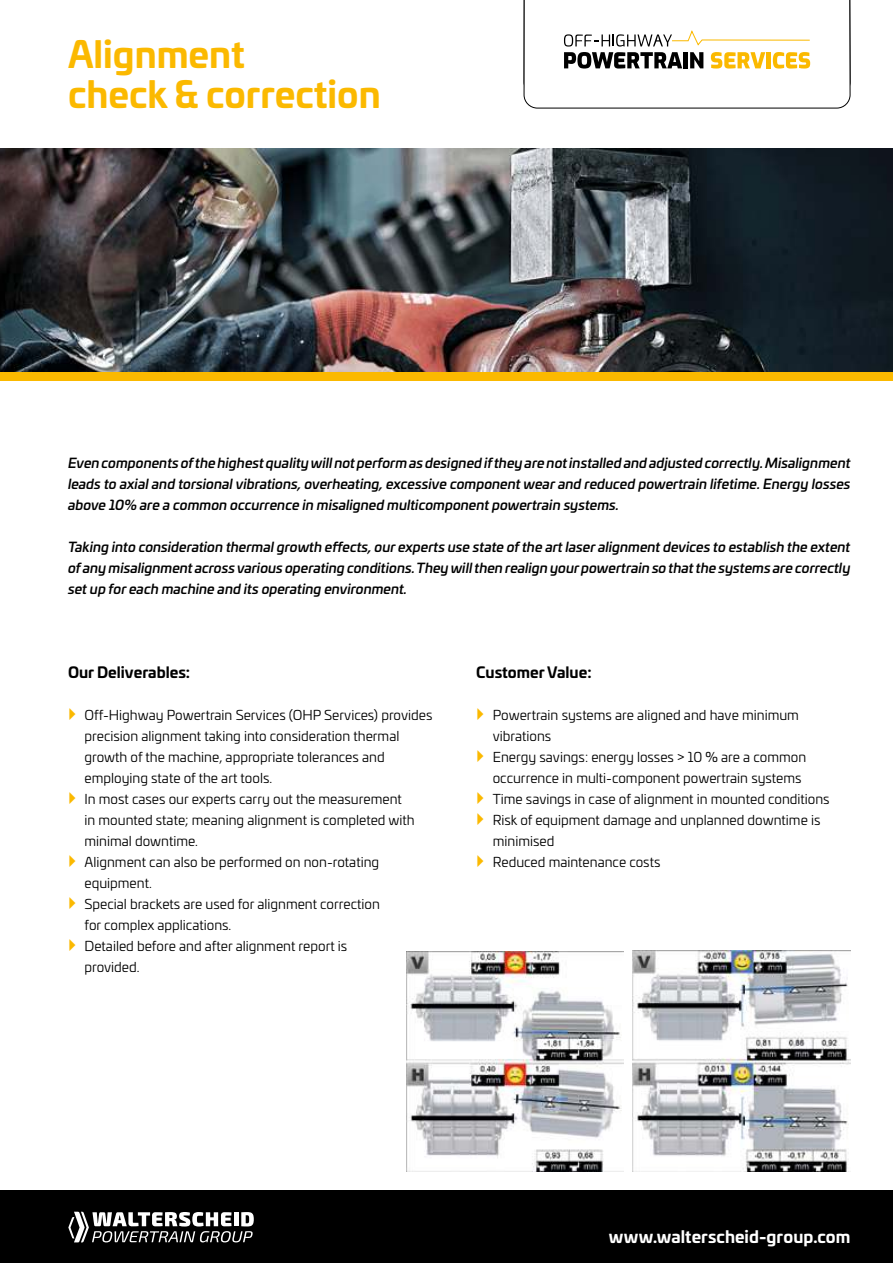
<style>
.page{position:relative;width:893px;height:1263px;background:#fff}
.page>*{position:absolute;margin:0;border:0;box-sizing:border-box;transform-origin:0 0}
.t1{font:700 36px/40.5px "Univia Pro";color:#fbb900}
.t2{font:700 16.5px "Univia Pro";color:#fff}
.t3{font:700 15px "Univia Pro";color:#000}
.t4{font:13.5px/21px "Univia Pro";color:#000}
.t5{font:italic 500 13.5px/21px "Univia Pro";color:#000;text-align:justify}
</style>
<div class="page">
<div style="left:0;top:1191px;width:893px;height:72px;background:#000"></div>
<svg style="left:524px;top:0;width:326px;height:108px"></svg>
<svg style="left:68px;top:1212px;width:186px;height:30px"></svg>
<img style="left:0;top:149px;width:893px;height:223px">
<div style="left:0;top:372px;width:893px;height:8px;background:#fbb900"></div>
<img style="left:406px;top:951px;width:218px;height:220px">
<img style="left:633px;top:950px;width:217px;height:221px">
<h1 class="t1" style="left:68px;top:37px;width:314px">Alignment<br>check &amp; correction</h1>
<p class="t5" style="left:68px;top:453px;width:784px">Even components of the highest quality will not perform as designed if they are not installed and adjusted correctly. Misalignment leads to axial and torsional vibrations, overheating, excessive component wear and reduced powertrain lifetime. Energy losses above 10% are a common occurrence in misaligned multicomponent powertrain systems.</p>
<p class="t5" style="left:68px;top:537px;width:784px">Taking into consideration thermal growth effects, our experts use state of the art laser alignment devices to establish the extent of any misalignment across various operating conditions. They will then realign your powertrain so that the systems are correctly set up for each machine and its operating environment.</p>
<p class="t3" style="left:68px;top:666px;width:124px">Our Deliverables:</p>
<p class="t4" style="left:85px;top:705px;width:349px">Off-Highway Powertrain Services (OHP Services) provides precision alignment taking into consideration thermal growth of the machine, appropriate tolerances and employing state of the art tools.<br>In most cases our experts carry out the measurement<br>in mounted state; meaning alignment is completed with minimal downtime.<br>Alignment can also be performed on non-rotating equipment.<br>Special brackets are used for alignment correction<br>for complex applications.<br>Detailed before and after alignment report is<br>provided.</p>
<p class="t3" style="left:476px;top:666px;width:117px">Customer Value:</p>
<p class="t4" style="left:493px;top:705px;width:338px">Powertrain systems are aligned and have minimum vibrations<br>Energy savings: energy losses &gt; 10 % are a common occurrence in multi-component powertrain systems Time savings in case of alignment in mounted conditions Risk of equipment damage and unplanned downtime is minimised<br>Reduced maintenance costs</p>
<p class="t2" style="left:609px;top:1229px;width:243px">www.walterscheid-group.com</p>
</div>
